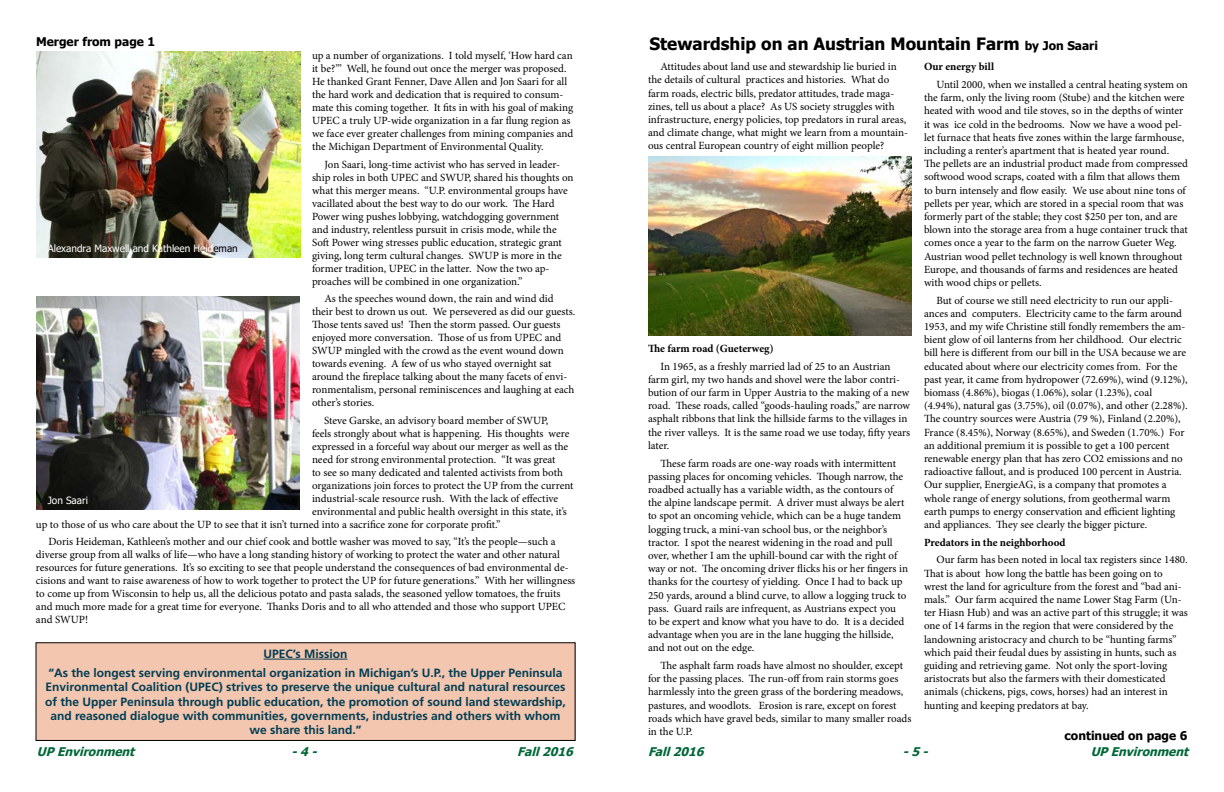
<style>
.page{position:relative;width:1224px;height:792px;background:#fff}
.page>*{position:absolute;margin:0;border:0;box-sizing:border-box;transform-origin:0 0}
.t1{font:700 17px "Tahoma";color:#000}
.t2{font:700 12px/14.4px "Frutiger LT Std";color:#003d53;text-align:center}
.t3{font:italic 700 12px "Tahoma";color:#006738}
.t4{font:700 12px "Tahoma";color:#000}
.t5{font:11px/13.2px "Minion Pro";color:#000}
.t6{font:700 11px "Minion Pro";color:#000}
.t7{font:10px "Tahoma";color:#fff}
.s1{color:#000}
.s2{font-size:12px}
</style>
<div class="page">
<div style="left:36px;top:643px;width:539px;height:97px;background:#f3c6b0"></div>
<div style="left:36px;top:642px;width:540px;height:99px;border:1px solid #000"></div>
<hr style="left:264px;top:659px;width:83px;height:1px;background:#003d53">
<img style="left:648px;top:156px;width:264px;height:180px">
<img style="left:36px;top:52px;width:265px;height:205px">
<img style="left:36px;top:297px;width:264px;height:212px">
<p class="t4" style="left:36px;top:33px;width:121px">Merger from page 1</p>
<p class="t5" style="left:312px;top:49px;width:263px">up a number of organizations. I told myself, ‘How hard can it be?’” Well, he found out once the merger was proposed.<br>He thanked Grant Fenner, Dave Allen and Jon Saari for all the hard work and dedication that is required to consum&shy;mate this coming together. It fits in with his goal of making UPEC a truly UP-wide organization in a far flung region as we face ever greater challenges from mining companies and the Michigan Department of Environmental Quality.</p>
<p class="t5" style="left:312px;top:158px;width:263px;text-indent:12px">Jon Saari, long-time activist who has served in leader&shy;ship roles in both UPEC and SWUP, shared his thoughts on what this merger means. “U.P. environmental groups have vacillated about the best way to do our work. The Hard Power wing pushes lobbying, watchdogging government and industry, relentless pursuit in crisis mode, while the Soft Power wing stresses public education, strategic grant giving, long term cultural changes. SWUP is more in the former tradition, UPEC in the latter. Now the two ap&shy;proaches will be combined in one organization.”</p>
<p class="t5" style="left:312px;top:292px;width:265px;text-indent:12px">As the speeches wound down, the rain and wind did their best to drown us out. We persevered as did our guests.<br>Those tents saved us! Then the storm passed. Our guests enjoyed more conversation. Those of us from UPEC and SWUP mingled with the crowd as the event wound down towards evening. A few of us who stayed overnight sat around the fireplace talking about the many facets of envi&shy;ronmentalism, personal reminiscences and laughing at each other’s stories.</p>
<p class="t5" style="left:324px;top:414px;width:226px">Steve Garske, an advisory board member of SWUP,</p>
<p class="t5" style="left:312px;top:427px;width:259px">feels strongly about what is happening. His thoughts were</p>
<p class="t5" style="left:312px;top:440px;width:258px">expressed in a forceful way about our merger as well as the</p>
<p class="t5" style="left:312px;top:453px;width:245px">need for strong environmental protection. “It was great</p>
<p class="t5" style="left:312px;top:466px;width:253px">to see so many dedicated and talented activists from both</p>
<p class="t5" style="left:312px;top:479px;width:263px">organizations join forces to protect the UP from the current</p>
<p class="t5" style="left:312px;top:492px;width:248px">industrial-scale resource rush. With the lack of effective</p>
<p class="t5" style="left:312px;top:505px;width:257px">environmental and public health oversight in this state, it’s</p>
<p class="t5" style="left:36px;top:518px;width:466px">up to those of us who care about the UP to see that it isn’t turned into a sacrifice zone for corporate profit.”</p>
<p class="t5" style="left:36px;top:535px;width:541px;text-indent:12px">Doris Heideman, Kathleen’s mother and our chief cook and bottle washer was moved to say, “It’s the people—such a diverse group from all walks of life—who have a long standing history of working to protect the water and other natural resources for future generations. It’s so exciting to see that people understand the consequences of bad environmental de&shy;cisions and want to raise awareness of how to work together to protect the UP for future generations.” With her willingness to come up from Wisconsin to help us, all the delicious potato and pasta salads, the seasoned yellow tomatoes, the fruits and much more made for a great time for everyone. Thanks Doris and to all who attended and those who support UPEC and SWUP!</p>
<p class="t7" style="left:48px;top:242px;width:192px">Alexandra Maxwell and Kathleen Heid<span class="s1">eman</span></p>
<p class="t7" style="left:48px;top:494px;width:42px">Jon Saari</p>
<p class="t2" style="left:48px;top:644px;width:516px;line-height:18.9px">UPEC’s Mission<br>“As the longest serving environmental organization in Michigan’s U.P., the Upper Peninsula</p>
<p class="t2" style="left:45px;top:680px;width:522px">Environmental Coalition (UPEC) strives to preserve the unique cultural and natural resources of the Upper Peninsula through public education, the promotion of sound land stewardship, and reasoned dialogue with communities, governments, industries and others with whom we share this land.”</p>
<h1 class="t1" style="left:649px;top:31px;width:450px">Stewardship on an Austrian Mountain Farm <span class="s2">by Jon Saari</span></h1>
<p class="t6" style="left:924px;top:59px;width:72px">Our energy bill</p>
<p class="t5" style="left:924px;top:78px;width:266px;text-indent:12px">Until 2000, when we installed a central heating system on the farm, only the living room (Stube) and the kitchen were heated with wood and tile stoves, so in the depths of winter it was ice cold in the bedrooms. Now we have a wood pel&shy;let furnace that heats five zones within the large farmhouse, including a renter’s apartment that is heated year round.<br>The pellets are an industrial product made from compressed softwood wood scraps, coated with a film that allows them to burn intensely and flow easily. We use about nine tons of pellets per year, which are stored in a special room that was formerly part of the stable; they cost $250 per ton, and are blown into the storage area from a huge container truck that comes once a year to the farm on the narrow Gueter Weg.<br>Austrian wood pellet technology is well known throughout Europe, and thousands of farms and residences are heated with wood chips or pellets.</p>
<p class="t5" style="left:924px;top:294px;width:265px;text-indent:12px">But of course we still need electricity to run our appli&shy;ances and computers. Electricity came to the farm around 1953, and my wife Christine still fondly remembers the am&shy;bient glow of oil lanterns from her childhood. Our electric bill here is different from our bill in the USA because we are educated about where our electricity comes from. For the past year, it came from hydropower (72.69%), wind (9.12%), biomass (4.86%), biogas (1.06%), solar (1.23%), coal (4.94%), natural gas (3.75%), oil (0.07%), and other (2.28%).<br>The country sources were Austria (79 %), Finland (2.20%), France (8.45%), Norway (8.65%), and Sweden (1.70%.) For an additional premium it is possible to get a 100 percent renewable energy plan that has zero CO2 emissions and no radioactive fallout, and is produced 100 percent in Austria.<br>Our supplier, EnergieAG, is a company that promotes a whole range of energy solutions, from geothermal warm earth pumps to energy conservation and efficient lighting and appliances. They see clearly the bigger picture.</p>
<p class="t6" style="left:924px;top:535px;width:143px">Predators in the neighborhood</p>
<p class="t5" style="left:924px;top:553px;width:265px;text-indent:12px">Our farm has been noted in local tax registers since 1480.<br>That is about how long the battle has been going on to wrest the land for agriculture from the forest and “bad ani&shy;mals.” Our farm acquired the name Lower Stag Farm (Un&shy;ter Hiasn Hub) and was an active part of this struggle; it was one of 14 farms in the region that were considered by the landowning aristocracy and church to be “hunting farms” which paid their feudal dues by assisting in hunts, such as guiding and retrieving game. Not only the sport-loving aristocrats but also the farmers with their domesticated animals (chickens, pigs, cows, horses) had an interest in hunting and keeping predators at bay.</p>
<p class="t5" style="left:648px;top:60px;width:262px;text-indent:12px">Attitudes about land use and stewardship lie buried in the details of cultural practices and histories. What do farm roads, electric bills, predator attitudes, trade maga&shy;zines, tell us about a place? As US society struggles with infrastructure, energy policies, top predators in rural areas, and climate change, what might we learn from a mountain&shy;ous central European country of eight million people?</p>
<p class="t6" style="left:648px;top:341px;width:127px">The farm road (Gueterweg)</p>
<p class="t5" style="left:648px;top:360px;width:264px;text-indent:12px">In 1965, as a freshly married lad of 25 to an Austrian farm girl, my two hands and shovel were the labor contri&shy;bution of our farm in Upper Austria to the making of a new road. These roads, called “goods-hauling roads,” are narrow asphalt ribbons that link the hillside farms to the villages in the river valleys. It is the same road we use today, fifty years later.</p>
<p class="t5" style="left:648px;top:457px;width:262px;text-indent:12px">These farm roads are one-way roads with intermittent passing places for oncoming vehicles. Though narrow, the roadbed actually has a variable width, as the contours of the alpine landscape permit. A driver must always be alert to spot an oncoming vehicle, which can be a huge tandem logging truck, a mini-van school bus, or the neighbor’s tractor. I spot the nearest widening in the road and pull over, whether I am the uphill-bound car with the right of way or not. The oncoming driver flicks his or her fingers in thanks for the courtesy of yielding. Once I had to back up 250 yards, around a blind curve, to allow a logging truck to pass. Guard rails are infrequent, as Austrians expect you<br>to be expert and know what you have to do. It is a decided advantage when you are in the lane hugging the hillside, and not out on the edge.</p>
<p class="t5" style="left:648px;top:659px;width:265px;text-indent:12px">The asphalt farm roads have almost no shoulder, except for the passing places. The run-off from rain storms goes harmlessly into the green grass of the bordering meadows, pastures, and woodlots. Erosion is rare, except on forest roads which have gravel beds, similar to many smaller roads in the U.P.</p>
<p class="t4" style="left:1065px;top:727px;width:124px">continued on page 6</p>
<p class="t3" style="left:37px;top:743px;width:104px">UPEnvironment</p>
<p class="t3" style="left:292px;top:743px;width:31px">-4-</p>
<p class="t3" style="left:517px;top:743px;width:62px">Fall2016</p>
<p class="t3" style="left:648px;top:744px;width:62px">Fall2016</p>
<p class="t3" style="left:903px;top:744px;width:31px">-5-</p>
<p class="t3" style="left:1091px;top:744px;width:104px">UPEnvironment</p>
</div>
